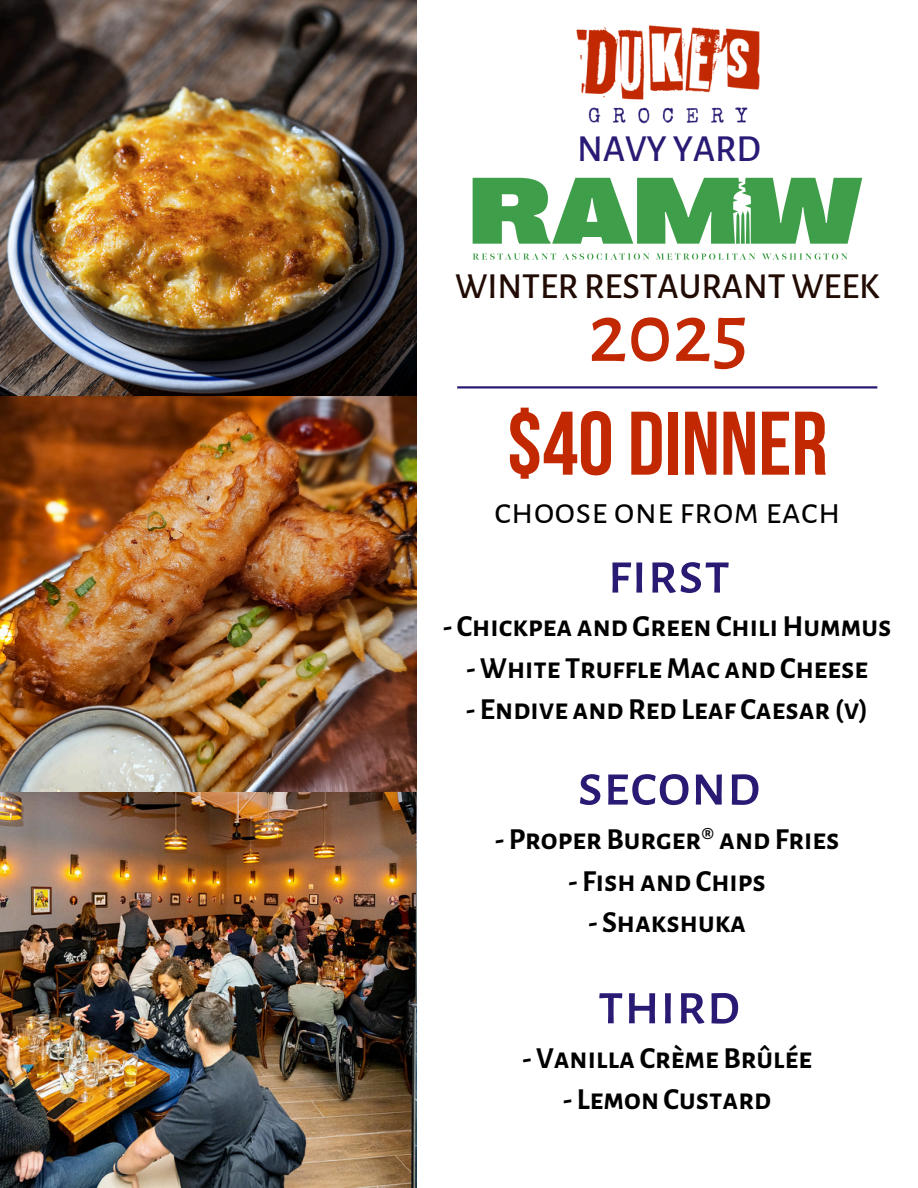
<style>
.page{position:relative;width:918px;height:1188px;background:#fff}
.page>*{position:absolute;margin:0;border:0;box-sizing:border-box;transform-origin:0 0}
.t1{font:700 90px "Bebas Neue";color:#c22902}
.t2{font:500 85.5px "Alegreya Sans SC";color:#c22902}
.t3{font:500 60px "Alegreya Sans SC";color:#2a1a73}
.t4{font:37.5px "Alegreya Sans SC";color:#000}
.t5{font:500 37.5px "Alegreya Sans SC";color:#2b1a75}
.t6{font:500 36px "Alegreya Sans SC";color:#210b04}
.t7{font:700 30px "Alegreya Sans SC";color:#000}
</style>
<div class="page">
<hr style="left:457px;top:386px;width:420px;height:3px;background:#2a1a73">
<svg style="left:473px;top:178px;width:389px;height:66px"></svg>
<svg style="left:473px;top:253px;width:83px;height:7px"></svg>
<svg style="left:562px;top:253px;width:88px;height:7px"></svg>
<svg style="left:656px;top:253px;width:99px;height:7px"></svg>
<svg style="left:762px;top:253px;width:86px;height:7px"></svg>
<img style="left:0;top:0;width:416px;height:1188px">
<img style="left:576px;top:25px;width:184px;height:99px">
<p class="t5" style="left:577px;top:131px;width:185px">NAVY YARD</p>
<p class="t6" style="left:455px;top:269px;width:426px">WINTER RESTAURANT WEEK</p>
<h3 class="t2" style="left:588px;top:292px;width:162px">2025</h3>
<p class="t1" style="left:507px;top:407px;width:322px">$40 DINNER</p>
<p class="t4" style="left:494px;top:493px;width:348px">choose one from each</p>
<h4 class="t3" style="left:608px;top:545px;width:124px">first</h4>
<p class="t7" style="left:443px;top:612px;width:450px">- Chickpea and GreenChiliHummus</p>
<h4 class="t7" style="left:466px;top:654px;width:403px">- White TruffleMac and Cheese</h4>
<h2 class="t7" style="left:466px;top:695px;width:403px">- Endive and Red Leaf Caesar (v)</h2>
<p class="t3" style="left:577px;top:757px;width:185px">second</p>
<h1 class="t7" style="left:495px;top:825px;width:346px">- Proper Burger® and Fries</h1>
<h5 class="t7" style="left:569px;top:867px;width:199px">- Fishand Chips</h5>
<h3 class="t7" style="left:588px;top:908px;width:159px">- Shakshuka</h3>
<p class="t3" style="left:598px;top:975px;width:144px">third</p>
<p class="t7" style="left:522px;top:1044px;width:291px">- Vanilla Crème Brûlée</p>
<p class="t7" style="left:563px;top:1085px;width:209px">- LemonCustard</p>
</div>
